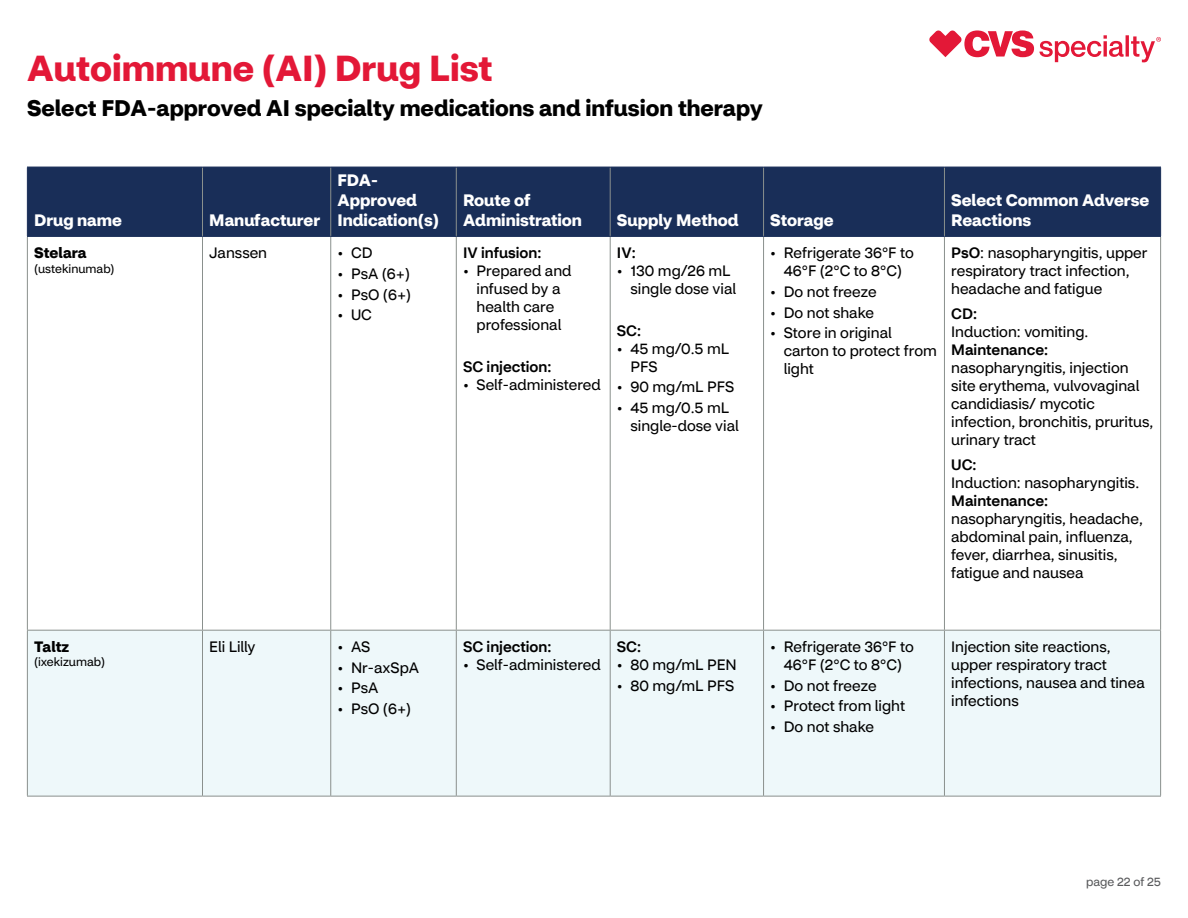
<style>
.page{position:relative;width:1188px;height:918px;background:#fff}
.page>*{position:absolute;margin:0;border:0;box-sizing:border-box;transform-origin:0 0}
.t1{font:700 36px "CVS Health Sans";color:#e31837}
.t2{font:700 22.5px "CVS Health Sans";color:#000}
.Table_Header{font:700 16.5px/19.8px "CVS Health Sans";color:#fff}
.Select_common_adverse_reactions{font:15px/18px "CVS Health Sans";color:#000}
.Table_copy_Medium{font:500 15px "CVS Health Sans";color:#000}
.Table_copy{font:15px "CVS Health Sans";color:#000}
.Brand_name_title{font:700 15px "CVS Health Sans";color:#000}
.Chemical_name_title{font:12px "CVS Health Sans";color:#000}
.t3{font:12px "CVS Health Sans";color:#58595b}
.s1{font-weight:500}
</style>
<div class="page">
<svg style="left:929px;top:30px;width:232px;height:32px"></svg>
<div style="left:28px;top:168px;width:1132px;height:68px;background:#192e58"></div>
<div style="left:28px;top:631px;width:1132px;height:165px;background:#eef8fa"></div>
<hr style="left:202px;top:237px;width:1px;height:393px;background:#8a908d">
<hr style="left:330px;top:237px;width:1px;height:393px;background:#8a908d">
<hr style="left:456px;top:237px;width:1px;height:393px;background:#8a908d">
<hr style="left:610px;top:237px;width:1px;height:393px;background:#8a908d">
<hr style="left:763px;top:237px;width:1px;height:393px;background:#8a908d">
<hr style="left:944px;top:237px;width:1px;height:393px;background:#8a908d">
<hr style="left:27px;top:630px;width:175px;height:1px;background:#8a908d">
<hr style="left:202px;top:630px;width:129px;height:1px;background:#8a908d">
<hr style="left:202px;top:631px;width:1px;height:165px;background:#8a908d">
<hr style="left:331px;top:630px;width:125px;height:1px;background:#8a908d">
<hr style="left:330px;top:631px;width:1px;height:165px;background:#8a908d">
<hr style="left:456px;top:630px;width:154px;height:1px;background:#8a908d">
<hr style="left:456px;top:631px;width:1px;height:165px;background:#8a908d">
<hr style="left:610px;top:630px;width:154px;height:1px;background:#8a908d">
<hr style="left:610px;top:631px;width:1px;height:165px;background:#8a908d">
<hr style="left:764px;top:630px;width:180px;height:1px;background:#8a908d">
<hr style="left:763px;top:631px;width:1px;height:165px;background:#8a908d">
<hr style="left:944px;top:630px;width:217px;height:1px;background:#8a908d">
<hr style="left:944px;top:631px;width:1px;height:165px;background:#8a908d">
<hr style="left:27px;top:796px;width:175px;height:1px;background:#8a908d">
<hr style="left:202px;top:796px;width:129px;height:1px;background:#8a908d">
<hr style="left:331px;top:796px;width:125px;height:1px;background:#8a908d">
<hr style="left:456px;top:796px;width:154px;height:1px;background:#8a908d">
<hr style="left:610px;top:796px;width:154px;height:1px;background:#8a908d">
<hr style="left:764px;top:796px;width:180px;height:1px;background:#8a908d">
<hr style="left:944px;top:796px;width:217px;height:1px;background:#8a908d">
<hr style="left:202px;top:167px;width:1px;height:69px;background:#8a908d">
<hr style="left:330px;top:167px;width:1px;height:69px;background:#8a908d">
<hr style="left:456px;top:167px;width:1px;height:69px;background:#8a908d">
<hr style="left:610px;top:167px;width:1px;height:69px;background:#8a908d">
<hr style="left:763px;top:167px;width:1px;height:69px;background:#8a908d">
<hr style="left:944px;top:167px;width:1px;height:69px;background:#8a908d">
<hr style="left:27px;top:237px;width:1px;height:393px;background:#8a908d">
<hr style="left:1160px;top:237px;width:1px;height:393px;background:#8a908d">
<hr style="left:27px;top:631px;width:1px;height:165px;background:#8a908d">
<hr style="left:1160px;top:631px;width:1px;height:165px;background:#8a908d">
<hr style="left:27px;top:167px;width:175px;height:1px;background:#192e58">
<hr style="left:27px;top:167px;width:1px;height:69px;background:#192e58">
<hr style="left:202px;top:167px;width:129px;height:1px;background:#192e58">
<hr style="left:331px;top:167px;width:125px;height:1px;background:#192e58">
<hr style="left:456px;top:167px;width:154px;height:1px;background:#192e58">
<hr style="left:610px;top:167px;width:154px;height:1px;background:#192e58">
<hr style="left:764px;top:167px;width:180px;height:1px;background:#192e58">
<hr style="left:944px;top:167px;width:217px;height:1px;background:#192e58">
<hr style="left:1160px;top:167px;width:1px;height:69px;background:#192e58">
<hr style="left:27px;top:236px;width:175px;height:1px;background:#192e58">
<hr style="left:202px;top:236px;width:129px;height:1px;background:#192e58">
<hr style="left:331px;top:236px;width:125px;height:1px;background:#192e58">
<hr style="left:456px;top:236px;width:154px;height:1px;background:#192e58">
<hr style="left:610px;top:236px;width:154px;height:1px;background:#192e58">
<hr style="left:764px;top:236px;width:180px;height:1px;background:#192e58">
<hr style="left:944px;top:236px;width:217px;height:1px;background:#192e58">
<h1 class="t1" style="left:27px;top:45px;width:467px">Autoimmune (AI) Drug List</h1>
<h2 class="t2" style="left:27px;top:94px;width:737px">Select FDA-approved AI specialty medications and infusion therapy</h2>
<p class="Table_Header" style="left:34px;top:210px;width:89px">Drug name</p>
<p class="Table_Header" style="left:209px;top:210px;width:113px">Manufacturer</p>
<p class="Table_Header" style="left:338px;top:170px;width:103px">FDA-<br>Approved<br>Indication(s)</p>
<p class="Table_Header" style="left:463px;top:190px;width:120px">Route of<br>Administration</p>
<p class="Table_Header" style="left:617px;top:210px;width:123px">Supply Method</p>
<p class="Table_Header" style="left:770px;top:210px;width:65px">Storage</p>
<p class="Table_Header" style="left:951px;top:190px;width:200px">Select Common Adverse<br>Reactions</p>
<p class="Brand_name_title" style="left:34px;top:244px;width:54px">Stelara</p>
<p class="Chemical_name_title" style="left:34px;top:261px;width:82px">(ustekinumab)</p>
<p class="Table_copy" style="left:209px;top:244px;width:59px">Janssen</p>
<p class="Select_common_adverse_reactions" style="left:338px;top:244px;width:37px">• CD</p>
<p class="Select_common_adverse_reactions" style="left:338px;top:265px;width:74px">• PsA (6+)</p>
<p class="Select_common_adverse_reactions" style="left:338px;top:286px;width:75px">• PsO (6+)</p>
<p class="Select_common_adverse_reactions" style="left:338px;top:306px;width:36px">• UC</p>
<p class="Table_copy_Medium" style="left:463px;top:244px;width:80px">IV infusion:</p>
<p class="Select_common_adverse_reactions" style="left:463px;top:262px;width:110px;text-align:center">• Prepared and infused by a health care professional</p>
<p class="Table_copy_Medium" style="left:463px;top:357px;width:90px">SC injection:</p>
<p class="Select_common_adverse_reactions" style="left:463px;top:376px;width:139px">• Self-administered</p>
<p class="Table_copy_Medium" style="left:617px;top:244px;width:20px">IV:</p>
<p class="Select_common_adverse_reactions" style="left:630px;top:262px;width:107px;text-indent:-14px">• 130 mg/26 mL single dose vial</p>
<p class="Table_copy_Medium" style="left:617px;top:321px;width:26px">SC:</p>
<p class="Select_common_adverse_reactions" style="left:630px;top:340px;width:100px;text-indent:-14px">• 45 mg/0.5 mL<br>PFS</p>
<p class="Select_common_adverse_reactions" style="left:617px;top:378px;width:119px">• 90 mg/mL PFS</p>
<p class="Select_common_adverse_reactions" style="left:630px;top:399px;width:110px;text-indent:-14px">• 45 mg/0.5 mL single-dose vial</p>
<p class="Select_common_adverse_reactions" style="left:770px;top:244px;width:145px;text-align:center">• Refrigerate 36°F to<br>46°F (2°C to 8°C)</p>
<p class="Select_common_adverse_reactions" style="left:770px;top:283px;width:108px">• Do not freeze</p>
<p class="Select_common_adverse_reactions" style="left:770px;top:304px;width:105px">• Do not shake</p>
<p class="Select_common_adverse_reactions" style="left:784px;top:324px;width:155px;text-indent:-14px">• Store in original carton to protect from light</p>
<p class="Select_common_adverse_reactions" style="left:951px;top:244px;width:198px"><span class="s1">PsO</span>: nasopharyngitis, upper respiratory tract infection, headache and fatigue</p>
<p class="Select_common_adverse_reactions" style="left:951px;top:305px;width:204px"><span class="s1">CD:<br></span>Induction: vomiting.<br><span class="s1">Maintenance: </span>nasopharyngitis, injection site erythema, vulvovaginal candidiasis/ mycotic infection, bronchitis, pruritus, urinary tract</p>
<p class="Select_common_adverse_reactions" style="left:951px;top:456px;width:193px"><span class="s1">UC:<br></span>Induction: nasopharyngitis.<br><span class="s1">Maintenance: </span>nasopharyngitis, headache, abdominal pain, influenza, fever, diarrhea, sinusitis, fatigue and nausea</p>
<p class="Brand_name_title" style="left:34px;top:637px;width:37px">Taltz</p>
<p class="Chemical_name_title" style="left:34px;top:655px;width:73px">(ixekizumab)</p>
<p class="Table_copy" style="left:209px;top:638px;width:48px">Eli Lilly</p>
<p class="Select_common_adverse_reactions" style="left:338px;top:638px;width:34px">• AS</p>
<p class="Select_common_adverse_reactions" style="left:338px;top:659px;width:83px">• Nr-axSpA</p>
<p class="Select_common_adverse_reactions" style="left:338px;top:679px;width:42px">• PsA</p>
<p class="Select_common_adverse_reactions" style="left:338px;top:700px;width:75px">• PsO (6+)</p>
<p class="Table_copy_Medium" style="left:463px;top:638px;width:90px">SC injection:</p>
<p class="Select_common_adverse_reactions" style="left:463px;top:656px;width:139px">• Self-administered</p>
<p class="Table_copy_Medium" style="left:617px;top:638px;width:26px">SC:</p>
<p class="Select_common_adverse_reactions" style="left:617px;top:656px;width:121px">• 80 mg/mL PEN</p>
<p class="Select_common_adverse_reactions" style="left:617px;top:677px;width:119px">• 80 mg/mL PFS</p>
<p class="Select_common_adverse_reactions" style="left:770px;top:638px;width:145px;text-align:center">• Refrigerate 36°F to<br>46°F (2°C to 8°C)</p>
<p class="Select_common_adverse_reactions" style="left:770px;top:677px;width:108px">• Do not freeze</p>
<p class="Select_common_adverse_reactions" style="left:770px;top:697px;width:136px">• Protect from light</p>
<p class="Select_common_adverse_reactions" style="left:770px;top:718px;width:105px">• Do not shake</p>
<p class="Select_common_adverse_reactions" style="left:951px;top:638px;width:195px">Injection site reactions, upper respiratory tract infections, nausea and tinea infections</p>
<p class="t3" style="left:1086px;top:874px;width:76px">page 22 of 25</p>
</div>
